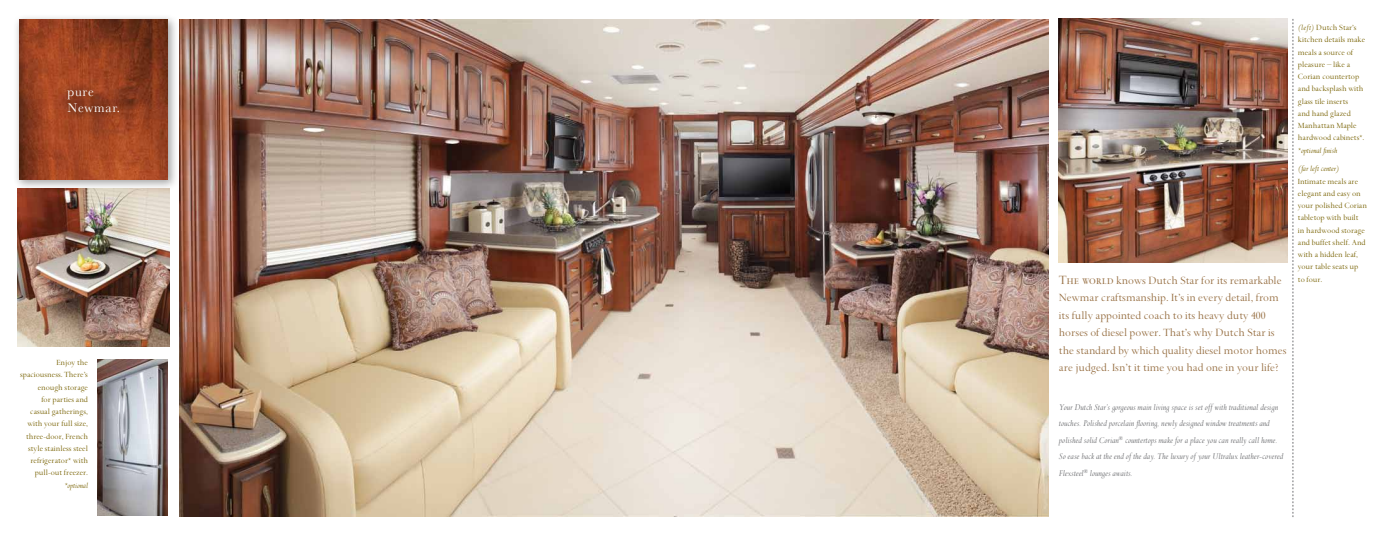
<style>
.page{position:relative;width:1386px;height:536px;background:#fff}
.page>*{position:absolute;margin:0;border:0;box-sizing:border-box;transform-origin:0 0}
.t1{font:13.12px/16.6px "Baskerville";letter-spacing:.06em;color:#fff}
.t2{font:12.25px/17.5px "Spectrum";color:#966e41}
.t3{font:italic 9.62px/16.6px "Spectrum";color:#6d6e71}
.t4{font:8.75px/12.2px "Spectrum";color:#776100}
.t5{font:italic 8.75px "Spectrum";color:#776100}
.s1{font-family:"Spectrum MT SC";font-size:14px}
.s2{font-style:italic}
</style>
<div class="page">
<div style="left:12px;top:13px;width:165px;height:176px;background:#000;opacity:.36"></div>
<img style="left:19px;top:19px;width:149px;height:160px">
<div style="left:55px;top:78px;width:72px;height:44px;background:#000;opacity:.88"></div>
<img style="left:180px;top:19px;width:868px;height:497px">
<img style="left:1059px;top:19px;width:228px;height:243px">
<img style="left:98px;top:359px;width:70px;height:156px">
<img style="left:18px;top:188px;width:152px;height:158px">
<svg style="left:1293px;top:19px;width:1px;height:498px"></svg>
<h1 class="t1" style="left:67px;top:83px;width:54px">pure<br>Newmar.</h1>
<p class="t4" style="left:20px;top:356px;width:69px;text-align:right">Enjoy the spaciousness. There’s enough storage<br>for parties and casual gatherings, with your full size, three-door, French style stainless steel refrigerator* with pull-out freezer.</p>
<p class="t5" style="left:64px;top:480px;width:25px">*optional</p>
<p class="t2" style="left:1059px;top:271px;width:229px"><span class="s1">The world</span> knows Dutch Star for its remarkable Newmar craftsmanship. It’s in every detail, from its fully appointed coach to its heavy duty 400 horses of diesel power. That’s why Dutch Star is the standard by which quality diesel motor homes are judged. Isn’t it time you had one in your life?</p>
<p class="t3" style="left:1059px;top:398px;width:226px">Your Dutch Star’s gorgeous main living space is set off with traditional design touches. Polished porcelain flooring, newly designed window treatments and polished solid Corian<sup>®</sup> countertops make for a place you can really call home.<br>So ease back at the end of the day. The luxury of your Ultralux leather-covered Flexsteel<sup>®</sup> lounges awaits.</p>
<p class="t4" style="left:1298px;top:22px;width:69px"><span class="s2">(left)</span> Dutch Star’s kitchen details make meals a source of pleasure – like a<br>Corian countertop and backsplash with glass tile inserts<br>and hand glazed<br>Manhattan Maple hardwood cabinets*.</p>
<p class="t5" style="left:1298px;top:145px;width:41px">*optional finish</p>
<p class="t5" style="left:1298px;top:164px;width:43px">(far left center)</p>
<p class="t4" style="left:1298px;top:175px;width:71px">Intimate meals are elegant and easy on your polished Corian tabletop with built in hardwood storage and buffet shelf. And with a hidden leaf, your table seats up to four.</p>
</div>
